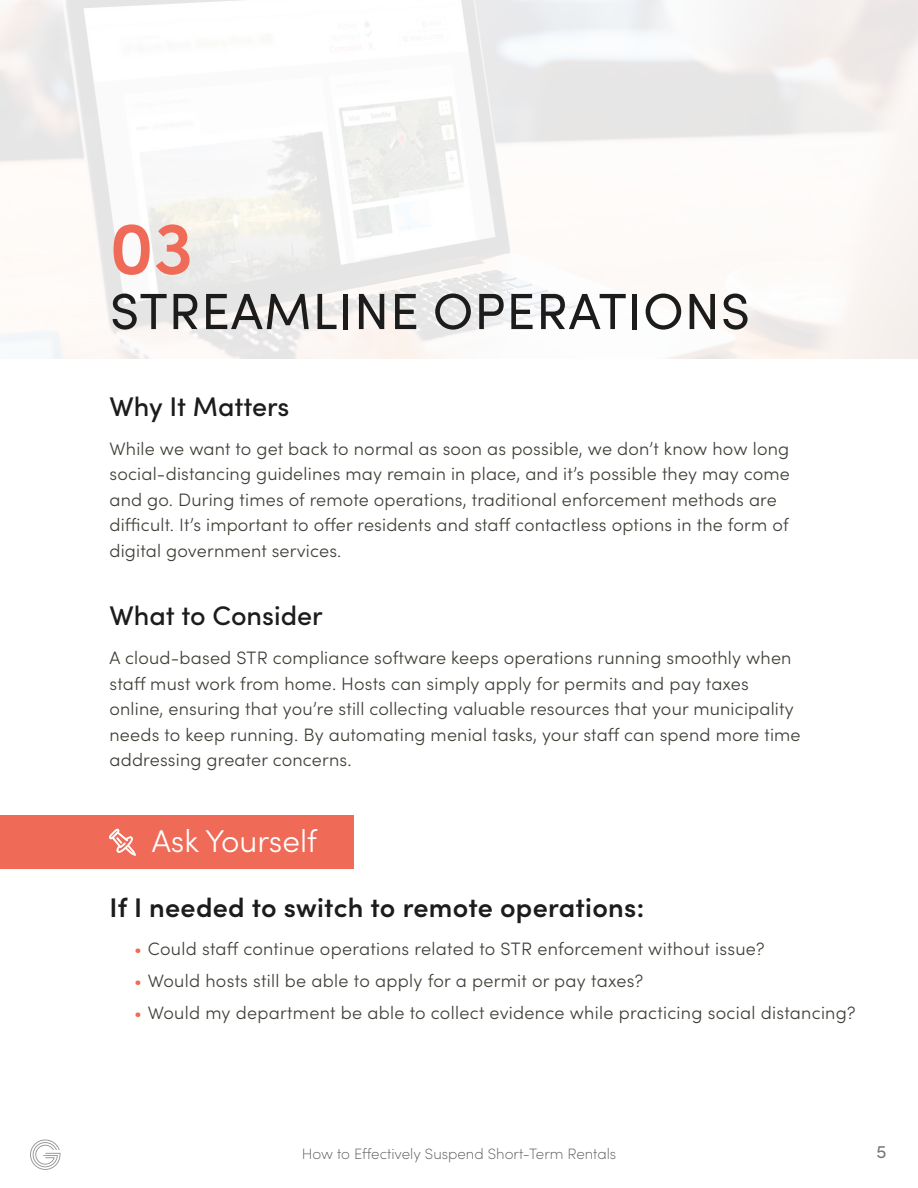
<style>
.page{position:relative;width:918px;height:1188px;background:#fff}
.page>*{position:absolute;margin:0;border:0;box-sizing:border-box;transform-origin:0 0}
.t1{font:600 75px "Sofia Pro";color:#ef6a57}
.t2{font:51px "Sofia Pro";letter-spacing:.02em;color:#1c1c1c}
.t3{font:300 31.5px "Sofia Pro";color:#fff}
.t4{font:600 27px "Sofia Pro";letter-spacing:.01em;color:#1c1c1c}
.t5{font:500 27px "Sofia Pro";color:#1c1c1c}
.t6{font:300 18px/25.5px "Sofia Pro";letter-spacing:.01em;color:#3f3f38}
.t7{font:18px "Sofia Pro";color:#767576}
.t8{font:200 15px "Sofia Pro";color:#565657}
.s1{color:#ef6a57}
</style>
<div class="page">
<svg style="left:30px;top:1140px;width:30px;height:30px"></svg>
<div style="left:0;top:815px;width:353px;height:54px;background:#ef6a57"></div>
<svg style="left:0;top:0;width:918px;height:359px"></svg>
<svg style="left:109px;top:828px;width:27px;height:28px"></svg>
<h1 class="t1" style="left:110px;top:191px;width:85px">03</h1>
<h2 class="t2" style="left:110px;top:274px;width:641px">STREAMLINE OPERATIONS</h2>
<h3 class="t5" style="left:110px;top:386px;width:182px">Why It Matters</h3>
<p class="t6" style="left:110px;top:435px;width:682px">While we want to get back to normal as soon as possible, we don’t know how long social-distancing guidelines may remain in place, and it’s possible they may come and go. During times of remote operations, traditional enforcement methods are difficult. It’s important to offer residents and staff contactless options in the form of digital government services.</p>
<h3 class="t5" style="left:110px;top:596px;width:215px">What to Consider</h3>
<p class="t6" style="left:110px;top:644px;width:693px">A cloud-based STR compliance software keeps operations running smoothly when staff must work from home. Hosts can simply apply for permits and pay taxes online, ensuring that you’re still collecting valuable resources that your municipality needs to keep running. By automating menial tasks, your staff can spend more time addressing greater concerns.</p>
<h3 class="t3" style="left:152px;top:819px;width:167px">Ask Yourself</h3>
<h3 class="t4" style="left:110px;top:887px;width:536px">If I needed to switch to remote operations:</h3>
<p class="t6" style="left:134px;top:935px;width:632px"><span class="s1">•</span> Could staff continue operations related to STR enforcement without issue?</p>
<p class="t6" style="left:134px;top:967px;width:510px"><span class="s1">•</span> Would hosts still be able to apply for a permit or pay taxes?</p>
<p class="t6" style="left:134px;top:999px;width:723px"><span class="s1">•</span> Would my department be able to collect evidence while practicing social distancing?</p>
<p class="t8" style="left:302px;top:1143px;width:316px">How to Effectively Suspend Short-Term Rentals</p>
<p class="t7" style="left:877px;top:1138px;width:11px">5</p>
</div>
